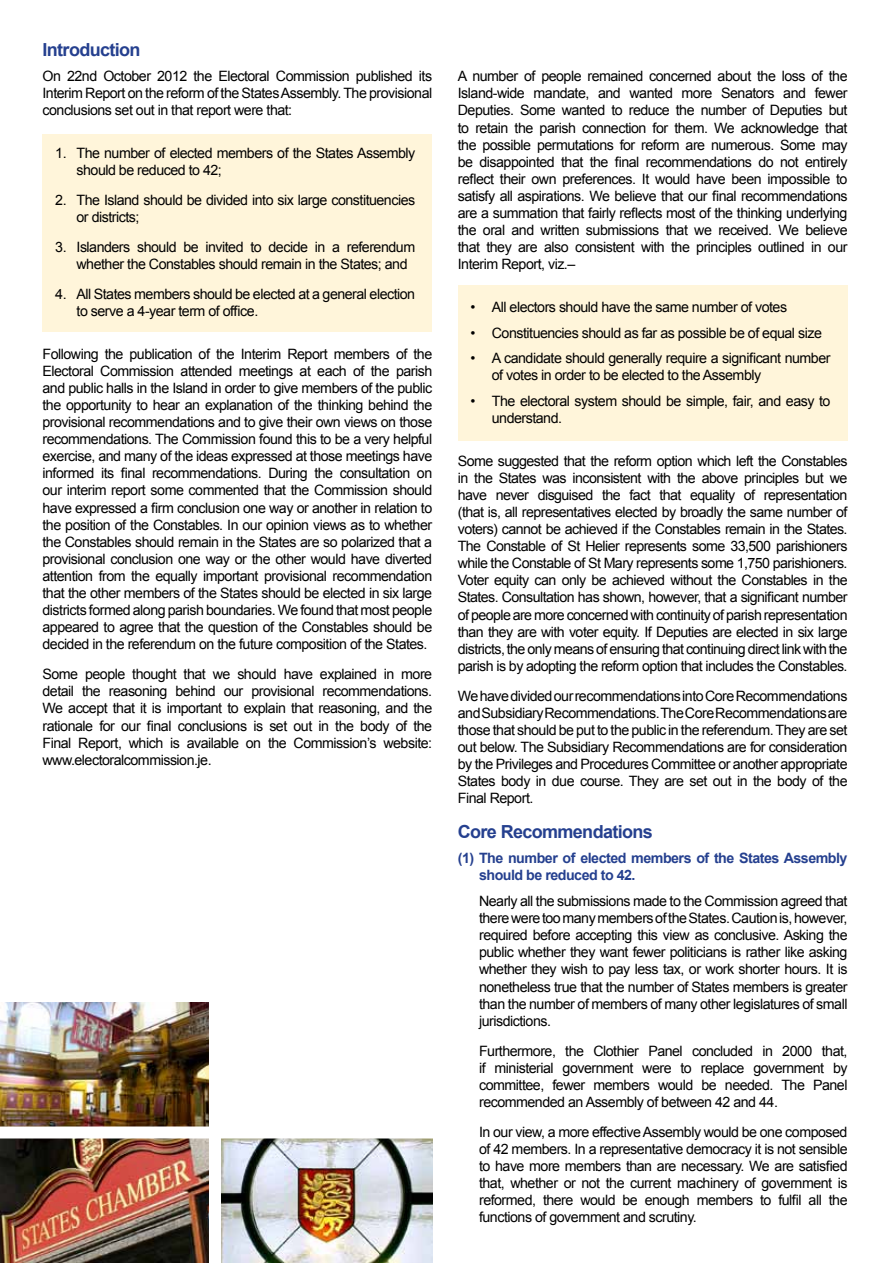
<style>
.page{position:relative;width:893px;height:1263px;background:#fff}
.page>*{position:absolute;margin:0;border:0;box-sizing:border-box;transform-origin:0 0}
.t1{font:700 18px "Arial";letter-spacing:-.035em;color:#25408f}
.t2{font:14.25px/17.1px "Arial";letter-spacing:-.035em;color:#000;text-align:justify}
.t3{font:700 14.25px/17.1px "Arial";letter-spacing:-.035em;color:#25408f}
</style>
<div class="page">
<div style="left:458px;top:285px;width:390px;height:155px;background:#fff5da"></div>
<div style="left:43px;top:134px;width:389px;height:198px;background:#fff5da"></div>
<img style="left:0;top:1138px;width:209px;height:125px">
<img style="left:221px;top:1138px;width:211px;height:125px">
<img style="left:0;top:1002px;width:209px;height:124px">
<p class="t1" style="left:43px;top:37px;width:100px">Introduction</p>
<p class="t2" style="left:43px;top:68px;width:391px">On 22nd October 2012 the Electoral Commission published its Interim Report on the reform of the States Assembly. The provisional conclusions set out in that report were that:</p>
<p class="t2" style="left:77px;top:145px;width:340px;text-indent:-21px">1. The number of elected members of the States Assembly should be reduced to 42;</p>
<p class="t2" style="left:77px;top:192px;width:340px;text-indent:-21px">2. The Island should be divided into six large constituencies or districts;</p>
<p class="t2" style="left:77px;top:239px;width:340px;text-indent:-21px">3. Islanders should be invited to decide in a referendum whether the Constables should remain in the States; and</p>
<p class="t2" style="left:77px;top:285px;width:340px;text-indent:-21px">4. All States members should be elected at a general election to serve a 4-year term of office.</p>
<p class="t2" style="left:43px;top:345px;width:391px">Following the publication of the Interim Report members of the Electoral Commission attended meetings at each of the parish and public halls in the Island in order to give members of the public the opportunity to hear an explanation of the thinking behind the provisional recommendations and to give their own views on those recommendations. The Commission found this to be a very helpful exercise, and many of the ideas expressed at those meetings have informed its final recommendations. During the consultation on our interim report some commented that the Commission should have expressed a firm conclusion one way or another in relation to the position of the Constables. In our opinion views as to whether the Constables should remain in the States are so polarized that a provisional conclusion one way or the other would have diverted attention from the equally important provisional recommendation that the other members of the States should be elected in six large districts formed along parish boundaries. We found that most people appeared to agree that the question of the Constables should be decided in the referendum on the future composition of the States.</p>
<p class="t2" style="left:43px;top:666px;width:391px">Some people thought that we should have explained in more detail the reasoning behind our provisional recommendations.<br>We accept that it is important to explain that reasoning, and the rationale for our final conclusions is set out in the body of the Final Report, which is available on the Commission’s website: www.electoralcommission.je.</p>
<p class="t2" style="left:458px;top:68px;width:391px">A number of people remained concerned about the loss of the Island-wide mandate, and wanted more Senators and fewer Deputies. Some wanted to reduce the number of Deputies but to retain the parish connection for them. We acknowledge that the possible permutations for reform are numerous. Some may be disappointed that the final recommendations do not entirely reflect their own preferences. It would have been impossible to satisfy all aspirations. We believe that our final recommendations are a summation that fairly reflects most of the thinking underlying the oral and written submissions that we received. We believe that they are also consistent with the principles outlined in our Interim Report, viz.–</p>
<p class="t2" style="left:471px;top:299px;width:318px">• All electors should have the same number of votes</p>
<p class="t2" style="left:471px;top:324px;width:353px">• Constituencies should as far as possible be of equal size</p>
<p class="t2" style="left:492px;top:350px;width:340px;text-indent:-21px">• A candidate should generally require a significant number of votes in order to be elected to the Assembly</p>
<p class="t2" style="left:492px;top:392px;width:340px;text-indent:-21px">• The electoral system should be simple, fair, and easy to understand.</p>
<p class="t2" style="left:458px;top:452px;width:391px">Some suggested that the reform option which left the Constables in the States was inconsistent with the above principles but we have never disguised the fact that equality of representation (that is, all representatives elected by broadly the same number of voters) cannot be achieved if the Constables remain in the States.<br>The Constable of St Helier represents some 33,500 parishioners while the Constable of St Mary represents some 1,750 parishioners.<br>Voter equity can only be achieved without the Constables in the States. Consultation has shown, however, that a significant number of people are more concerned with continuity of parish representation than they are with voter equity. If Deputies are elected in six large districts, the only means of ensuring that continuing direct link with the parish is by adopting the reform option that includes the Constables.</p>
<p class="t2" style="left:458px;top:687px;width:391px">We have divided our recommendations into Core Recommendations and Subsidiary Recommendations. The Core Recommendations are those that should be put to the public in the referendum. They are set out below. The Subsidiary Recommendations are for consideration by the Privileges and Procedures Committee or another appropriate States body in due course. They are set out in the body of the Final Report.</p>
<p class="t1" style="left:458px;top:819px;width:197px">Core Recommendations</p>
<p class="t3" style="left:479px;top:850px;width:370px;text-indent:-21px">(1) The number of elected members of the States Assembly should be reduced to 42.</p>
<p class="t2" style="left:479px;top:892px;width:370px">Nearly all the submissions made to the Commission agreed that there were too many members of the States. Caution is, however, required before accepting this view as conclusive. Asking the public whether they want fewer politicians is rather like asking whether they wish to pay less tax, or work shorter hours. It is nonetheless true that the number of States members is greater than the number of members of many other legislatures of small jurisdictions.</p>
<p class="t2" style="left:479px;top:1042px;width:370px">Furthermore, the Clothier Panel concluded in 2000 that, if ministerial government were to replace government by committee, fewer members would be needed. The Panel recommended an Assembly of between 42 and 44.</p>
<p class="t2" style="left:479px;top:1123px;width:370px">In our view, a more effective Assembly would be one composed of 42 members. In a representative democracy it is not sensible to have more members than are necessary. We are satisfied that, whether or not the current machinery of government is reformed, there would be enough members to fulfil all the functions of government and scrutiny.</p>
</div>
